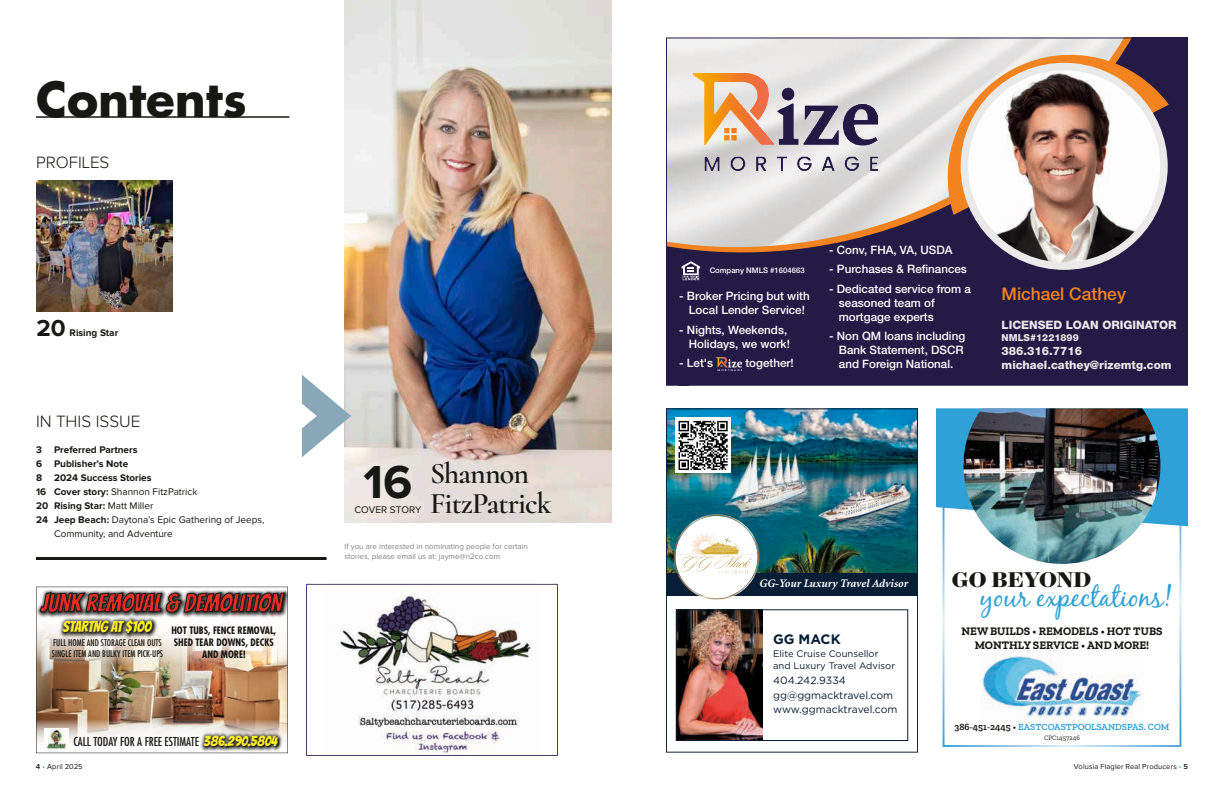
<style>
.page{position:relative;width:1224px;height:792px;background:#fff}
.page>*{position:absolute;margin:0;border:0;box-sizing:border-box;transform-origin:0 0}
.t1{font:700 48px "Proxima Nova";color:#171713}
.t2{font:700 47px "Futura Std";color:#171713}
.t3{font:600 30px/30px "Cormorant";letter-spacing:-.03em;color:#171713}
.t4{font:28.7px "Black Jack";color:#2fa1d7}
.t5{font:25px "Bangers";color:#e82d26}
.t6{font:700 24.2px "Surveyor Display";color:#171713}
.t7{font:700 24px "Proxima Nova";color:#171713}
.t8{font:500 17.4px "Helvetica Neue LT Std";color:#f2841f}
.t9{font:300 17px "Proxima Nova";color:#171713}
.t10{font:15.3px "Bangers";color:#ffee23}
.t11{font:700 13.6px "Gotham";color:#081e36}
.t12{font:condensed 12px "Futura Std";color:#171713}
.t13{font:500 11.6px/13.9px "Helvetica Neue LT Std";color:#fff}
.t14{font:800 11.6px/13.9px "Helvetica Neue LT Std";color:#e9e9e9}
.t15{font:700 11.5px/13.8px "Zilla Slab";color:#171713;text-align:center}
.t16{font:italic 700 11.5px "Minion";color:#fff}
.t17{font:10.5px/14.7px "Gotham";color:#081e36}
.t18{font:10px "Proxima Nova";color:#171713}
.t19{font:700 10px "Proxima Nova";color:#171713}
.t20{font:700 condensed 10px/12px "Futura Std";color:#171713;text-align:center}
.t21{font:800 9.7px "Helvetica Neue LT Std";color:#e9e9e9}
.t22{font:600 9.6px "Zilla Slab";color:#2fa1d7}
.t23{font:9.4px/12.6px "Gotham";color:#081e36}
.t24{font:condensed 9px/10.7px "Futura Std";color:#171713}
.t25{font:8px/10px "Proxima Nova";color:#828281}
.t26{font:500 7.7px "Helvetica Neue LT Std";color:#fff}
.t27{font:7.5px "Proxima Nova";letter-spacing:.02em;color:#171713}
.t28{font:6.7px "Zilla Slab";color:#171713}
.s1{font-weight:700}
.s2{font-weight:400}
.s3{font-family:"Bangers";font-stretch:normal;font-size:14px;color:#ffee23}
.s4{color:#171713}
.s5{font-weight:600}
.s6{color:#31a5d9}
</style>
<div class="page">
<img style="left:345px;top:0;width:267px;height:523px">
<hr style="left:36px;top:557px;width:291px;height:3px;background:#171713">
<svg style="left:302px;top:375px;width:49px;height:82px"></svg>
<hr style="left:36px;top:116px;width:253px;height:2px;background:#171713">
<img style="left:36px;top:180px;width:136px;height:132px">
<svg style="left:306px;top:584px;width:252px;height:172px"></svg>
<img style="left:36px;top:587px;width:252px;height:166px">
<img style="left:44px;top:729px;width:24px;height:23px">
<svg style="left:666px;top:38px;width:522px;height:348px;background:#837786"></svg>
<img style="left:666px;top:408px;width:252px;height:345px">
<svg style="left:676px;top:418px;width:55px;height:55px"></svg>
<img style="left:982px;top:650px;width:162px;height:69px">
<div style="left:943px;top:488px;width:238px;height:259px;border:2px solid #fff"></div>
<svg style="left:936px;top:408px;width:252px;height:118px;background:#3fa8d9"></svg>
<img style="left:964px;top:408px;width:196px;height:156px">
<h2 class="t2" style="left:36px;top:68px;width:212px">Contents</h2>
<h3 class="t9" style="left:36px;top:154px;width:75px">PROFILES</h3>
<h3 class="t7" style="left:37px;top:317px;width:31px">20</h3>
<p class="t19" style="left:70px;top:328px;width:50px">Rising Star</p>
<h3 class="t9" style="left:36px;top:413px;width:106px">IN THIS ISSUE</h3>
<p class="t19" style="left:36px;top:445px;width:103px">3 Preferred Partners</p>
<p class="t19" style="left:36px;top:459px;width:94px">6 Publisher’s Note</p>
<p class="t19" style="left:36px;top:473px;width:117px">8 2024 Success Stories</p>
<p class="t18" style="left:36px;top:486px;width:163px"><span class="s1">16 Cover story:</span> Shannon FitzPatrick</p>
<p class="t19" style="left:36px;top:501px;width:119px">20 Rising Star: <span class="s2">Matt Miller</span></p>
<p class="t18" style="left:36px;top:514px;width:230px"><span class="s1">24 Jeep Beach:</span> Daytona’s Epic Gathering of Jeeps,</p>
<p class="t18" style="left:54px;top:528px;width:120px">Community, and Adventure</p>
<h3 class="t5" style="left:41px;top:584px;width:242px">JUNK REMOVAL &amp; DEMOLITION</h3>
<p class="t24" style="left:52px;top:638px;width:113px">FULL HOME AND STORAGE CLEAN OUTS<br>SINGLE ITEM AND BULKY ITEM PICK-UPS</p>
<h3 class="t10" style="left:63px;top:615px;width:90px">STARTNG AT $100</h3>
<p class="t20" style="left:171px;top:624px;width:106px">HOT TUBS, FENCE REMOVAL,<br>SHED TEAR DOWNS, DECKS<br>AND MORE!</p>
<p class="t12" style="left:74px;top:734px;width:205px">CALL TODAY FOR A FREE ESTIMATE <span class="s3">386.290.5804</span></p>
<h1 class="t1" style="left:364px;top:460px;width:50px">16</h1>
<p class="t18" style="left:355px;top:504px;width:68px">COVER STORY</p>
<h3 class="t3" style="left:430px;top:458px;width:123px">Shannon<br>FitzPatrick</h3>
<p class="t25" style="left:345px;top:541px;width:185px">If you are interested in nominating people for certain stories, please email us at: jayme@n2co.com</p>
<p class="t13" style="left:829px;top:243px;width:125px">- Conv, FHA, VA, USDA</p>
<p class="t13" style="left:829px;top:262px;width:139px">- Purchases &amp; Refinances</p>
<p class="t13" style="left:839px;top:282px;width:133px;text-indent:-10px">- Dedicated service from a seasoned team of mortgage experts</p>
<p class="t13" style="left:839px;top:329px;width:128px;text-indent:-10px">- Non QM loans including<br>Bank Statement, DSCR and Foreign National.</p>
<p class="t26" style="left:710px;top:266px;width:96px">Company NMLS #1604663</p>
<p class="t13" style="left:679px;top:289px;width:132px">- Broker Pricing but with</p>
<h3 class="t8" style="left:1002px;top:284px;width:126px">Michael Cathey</h3>
<p class="t13" style="left:689px;top:303px;width:118px">Local Lender Service!</p>
<p class="t13" style="left:679px;top:323px;width:112px;text-align:right">- Nights, Weekends,<br>Holidays, we work!</p>
<p class="t13" style="left:679px;top:356px;width:35px">- Let's</p>
<p class="t13" style="left:745px;top:356px;width:50px">together!</p>
<p class="t14" style="left:1002px;top:318px;width:177px">LICENSED LOAN ORIGINATOR</p>
<p class="t21" style="left:1002px;top:331px;width:79px">NMLS#1221899</p>
<p class="t14" style="left:1002px;top:343px;width:172px">386.316.7716 michael.cathey@rizemtg.com</p>
<p class="t16" style="left:759px;top:578px;width:150px">GG-Your Luxury Travel Advisor</p>
<p class="t11" style="left:773px;top:630px;width:69px">GG MACK</p>
<p class="t23" style="left:773px;top:647px;width:124px">Elite Cruise Counsellor and Luxury Travel Advisor</p>
<p class="t17" style="left:773px;top:673px;width:126px">404.242.9334 gg@ggmacktravel.com www.ggmacktravel.com</p>
<h3 class="t6" style="left:952px;top:564px;width:141px">GO BEYOND</h3>
<h3 class="t4" style="left:980px;top:580px;width:193px">your expectations!</h3>
<p class="t15" style="left:961px;top:624px;width:203px">NEW BUILDS • REMODELS • HOT TUBS<br>MONTHLY SERVICE • AND MORE!</p>
<p class="t22" style="left:955px;top:722px;width:216px"><span class="s4">386-451-2445 •</span> EASTCOASTPOOLSANDSPAS. COM</p>
<p class="t28" style="left:1044px;top:734px;width:37px">CPC1457246</p>
<p class="t27" style="left:36px;top:762px;width:48px"><span class="s5">4</span> <span class="s6">•</span> April 2025</p>
<p class="t27" style="left:1074px;top:762px;width:116px">Volusia Flagler Real Producers <span class="s6">•</span> <span class="s5">5</span></p>
</div>
